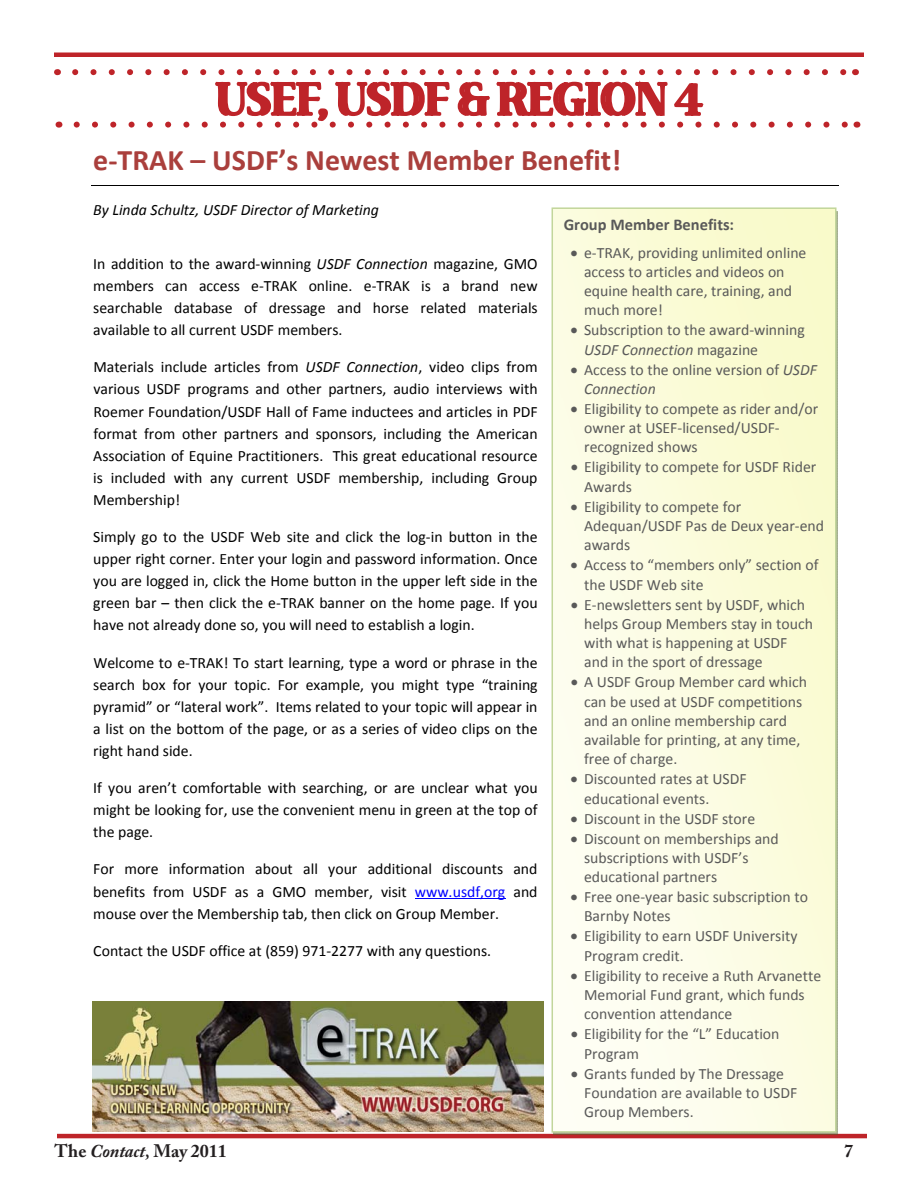
<style>
.page{position:relative;width:918px;height:1188px;background:#fff}
.page>*{position:absolute;margin:0;border:0;box-sizing:border-box;transform-origin:0 0}
.t1{font:700 30px "Calibri";color:#aa3f3c}
.t2{font:700 18px "Adobe Caslon";color:#231f20}
.t3{font:700 16.5px "Calibri";color:#595959}
.t4{font:15.75px/22px "Calibri";color:#000;text-align:justify}
.t5{font:15.75px/19.2px "Calibri";color:#595959}
.t6{font:italic 15.75px "Calibri";color:#000}
.s1{font-style:italic}
.s2{color:#00f}
</style>
<div class="page">
<hr style="left:57px;top:1134px;width:810px;height:4px;background:#be2429">
<div style="left:54px;top:52px;width:810px;height:5px;background:#be2429"></div>
<img style="left:92px;top:1001px;width:451px;height:131px">
<hr style="left:415px;top:898px;width:90px;height:1px;background:#00f">
<div style="left:552px;top:207px;width:285px;height:926px;border:2px solid #c2d69b"></div>
<svg style="left:75px;top:52px;width:772px;height:134px"></svg>
<p class="t1" style="left:93px;top:141px;width:529px">e‐TRAK – USDF’s Newest Member Benefit!</p>
<p class="t6" style="left:93px;top:200px;width:287px">By Linda Schultz, USDF Director of Marketing</p>
<p class="t4" style="left:93px;top:252px;width:446px">In addition to the award‐winning <span class="s1">USDF Connection</span> magazine, GMO members can access e‐TRAK online. e‐TRAK is a brand new searchable database of dressage and horse related materials available to all current USDF members.</p>
<p class="t4" style="left:93px;top:355px;width:446px">Materials include articles from <span class="s1">USDF Connection</span>, video clips from various USDF programs and other partners, audio interviews with Roemer Foundation/USDF Hall of Fame inductees and articles in PDF format from other partners and sponsors, including the American Association of Equine Practitioners. This great educational resource is included with any current USDF membership, including Group Membership!</p>
<p class="t4" style="left:93px;top:525px;width:446px">Simply go to the USDF Web site and click the log‐in button in the upper right corner. Enter your login and password information. Once you are logged in, click the Home button in the upper left side in the green bar – then click the e‐TRAK banner on the home page. If you have not already done so, you will need to establish a login.</p>
<p class="t4" style="left:93px;top:651px;width:446px">Welcome to e‐TRAK! To start learning, type a word or phrase in the search box for your topic. For example, you might type “training pyramid” or “lateral work”. Items related to your topic will appear in a list on the bottom of the page, or as a series of video clips on the right hand side.</p>
<p class="t4" style="left:93px;top:776px;width:446px">If you aren’t comfortable with searching, or are unclear what you might be looking for, use the convenient menu in green at the top of the page.</p>
<p class="t4" style="left:93px;top:857px;width:446px">For more information about all your additional discounts and benefits from USDF as a GMO member, visit <span class="s2">www.usdf,org</span> and mouse over the Membership tab, then click on Group Member.</p>
<p class="t4" style="left:93px;top:939px;width:399px">Contact the USDF office at (859) 971‐2277 with any questions.</p>
<p class="t3" style="left:564px;top:214px;width:172px">Group Member Benefits:</p>
<p class="t5" style="left:584px;top:242px;width:224px;text-indent:-13px">• e‐TRAK, providing unlimited online access to articles and videos on equine health care, training, and much more!</p>
<p class="t5" style="left:584px;top:320px;width:222px;text-indent:-14px">• Subscription to the award‐winning<br><span class="s1">USDF Connection</span> magazine</p>
<p class="t5" style="left:584px;top:359px;width:234px;text-indent:-14px">• Access to the online version of <span class="s1">USDF<br>Connection</span></p>
<p class="t5" style="left:584px;top:398px;width:236px;text-indent:-14px">• Eligibility to compete as rider and/or owner at USEF‐licensed/USDF‐ recognized shows</p>
<p class="t5" style="left:584px;top:457px;width:234px;text-indent:-13px">• Eligibility to compete for USDF Rider<br>Awards</p>
<p class="t5" style="left:584px;top:496px;width:242px;text-indent:-14px">• Eligibility to compete for<br>Adequan/USDF Pas de Deux year‐end awards</p>
<p class="t5" style="left:584px;top:555px;width:236px;text-indent:-14px">• Access to “members only” section of the USDF Web site</p>
<p class="t5" style="left:584px;top:594px;width:230px;text-indent:-14px">• E‐newsletters sent by USDF, which helps Group Members stay in touch with what is happening at USDF and in the sport of dressage</p>
<p class="t5" style="left:584px;top:672px;width:225px;text-indent:-13px">• A USDF Group Member card which can be used at USDF competitions and an online membership card available for printing, at any time, free of charge.</p>
<p class="t5" style="left:584px;top:769px;width:164px;text-indent:-14px">• Discounted rates at USDF educational events.</p>
<p class="t5" style="left:571px;top:808px;width:186px">• Discount in the USDF store</p>
<p class="t5" style="left:584px;top:828px;width:196px;text-indent:-13px">• Discount on memberships and subscriptions with USDF’s educational partners</p>
<p class="t5" style="left:584px;top:887px;width:226px;text-indent:-14px">• Free one‐year basic subscription to<br>Barnby Notes</p>
<p class="t5" style="left:584px;top:926px;width:215px;text-indent:-14px">• Eligibility to earn USDF University<br>Program credit.</p>
<p class="t5" style="left:584px;top:965px;width:239px;text-indent:-14px">• Eligibility to receive a Ruth Arvanette<br>Memorial Fund grant, which funds convention attendance</p>
<p class="t5" style="left:584px;top:1024px;width:197px;text-indent:-14px">• Eligibility for the “L” Education<br>Program</p>
<p class="t5" style="left:584px;top:1063px;width:215px;text-indent:-14px">• Grants funded by The Dressage<br>Foundation are available to USDF<br>Group Members.</p>
<p class="t2" style="left:54px;top:1140px;width:174px">The <span class="s1">Contact,</span> May 2011</p>
<p class="t2" style="left:844px;top:1140px;width:10px">7</p>
</div>
